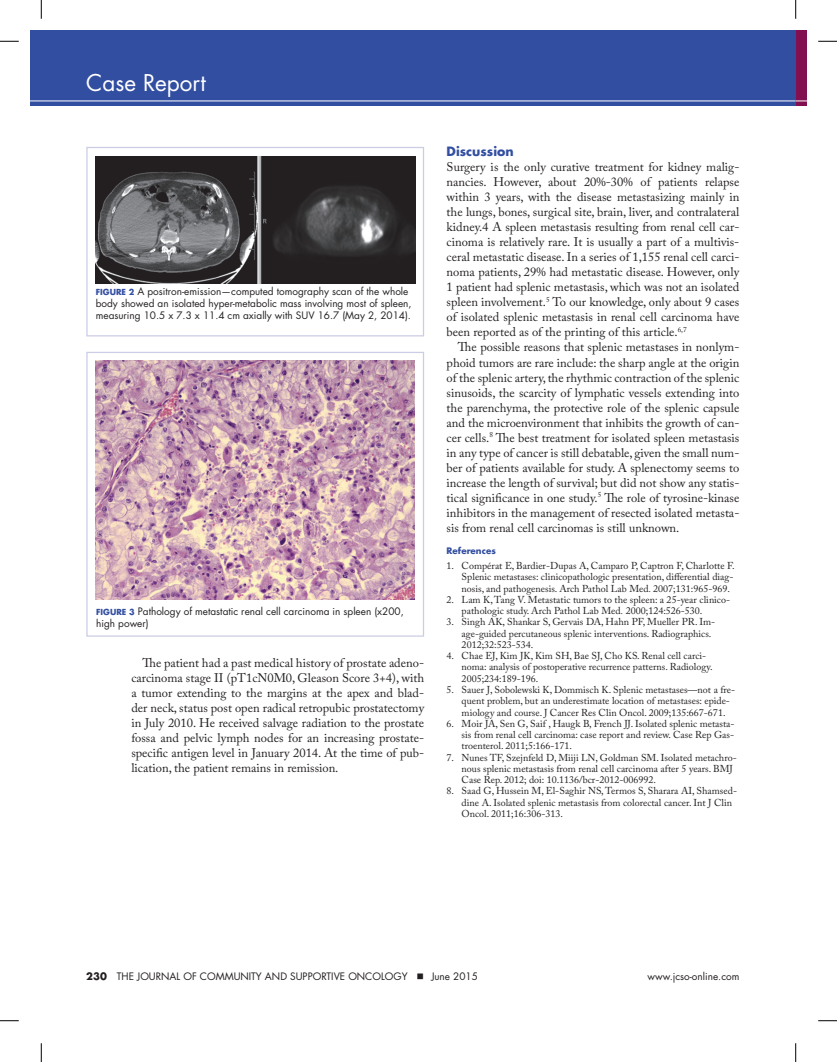
<style>
.page{position:relative;width:837px;height:1062px;background:#fff}
.page>*{position:absolute;margin:0;border:0;box-sizing:border-box;transform-origin:0 0}
.t1{font:22.5px "Futura Std";color:#fff}
.t2{font:12.5px/15px "Adobe Caslon Pro";color:#231f20;text-align:justify}
.t3{font:700 12.5px "Futura Std";color:#324ea1}
.t4{font:10px/11.2px "Adobe Caslon Pro";color:#231f20}
.t5{font:10px/11.9px "Futura Std";color:#231f20}
.t6{font:700 8.75px "Futura Std";color:#324ea1}
.s1{font-weight:700;font-size:8.12px;color:#324ea1}
.s2{font-style:italic}
.s3{font-weight:700}
</style>
<div class="page">
<div style="left:795px;top:30px;width:11px;height:75px;background:#821050"></div>
<div style="left:30px;top:30px;width:765px;height:75px;background:#324ea1"></div>
<hr style="left:30px;top:100px;width:765px;height:1px;background:#fff">
<img style="left:95px;top:360px;width:319px;height:239px">
<div style="left:86px;top:352px;width:338px;height:284px;border:1px solid #cbcce6"></div>
<img style="left:96px;top:156px;width:319px;height:127px">
<div style="left:86px;top:147px;width:338px;height:189px;border:1px solid #cbcce6"></div>
<svg style="left:0;top:40px;width:19px;height:2px"></svg>
<svg style="left:818px;top:40px;width:18px;height:2px"></svg>
<svg style="left:0;top:1020px;width:19px;height:1px"></svg>
<svg style="left:818px;top:1020px;width:18px;height:1px"></svg>
<svg style="left:40px;top:0;width:2px;height:19px"></svg>
<svg style="left:40px;top:1043px;width:2px;height:18px"></svg>
<svg style="left:795px;top:0;width:1px;height:19px"></svg>
<svg style="left:795px;top:1043px;width:1px;height:18px"></svg>
<h1 class="t1" style="left:86px;top:68px;width:121px">Case Report</h1>
<p class="t5" style="left:96px;top:285px;width:317px"><span class="s1">FIGURE 2</span> A positron-emission—computed tomography scan of the whole body showed an isolated hyper-metabolic mass involving most of spleen, measuring 10.5 x 7.3 x 11.4 cm axially with SUV 16.7 (May 2, 2014).</p>
<p class="t5" style="left:96px;top:605px;width:309px"><span class="s1">FIGURE 3</span> Pathology of metastatic renal cell carcinoma in spleen (x200, high power)</p>
<p class="t2" style="left:131px;top:654px;width:294px;text-indent:11px">The patient had a past medical history of prostate adeno&shy;carcinoma stage II (pT1cN0M0, Gleason Score 3+4), with a tumor extending to the margins at the apex and blad&shy;der neck, status post open radical retropubic prostatectomy in July 2010. He received salvage radiation to the prostate fossa and pelvic lymph nodes for an increasing prostate&shy;specific antigen level in January 2014. At the time of pub&shy;lication, the patient remains in remission.</p>
<p class="t3" style="left:446px;top:143px;width:68px">Discussion</p>
<p class="t2" style="left:446px;top:159px;width:294px">Surgery is the only curative treatment for kidney malig&shy;nancies. However, about 20%-30% of patients relapse within 3 years, with the disease metastasizing mainly in the lungs, bones, surgical site, brain, liver, and contralateral kidney.4 A spleen metastasis resulting from renal cell car&shy;cinoma is relatively rare. It is usually a part of a multivis&shy;ceral metastatic disease. In a series of 1,155 renal cell carci&shy;noma patients, 29% had metastatic disease. However, only 1 patient had splenic metastasis, which was not an isolated spleen involvement.<sup>5</sup> To our knowledge, only about 9 cases of isolated splenic metastasis in renal cell carcinoma have been reported as of the printing of this article.<sup>6,7</sup></p>
<p class="t2" style="left:446px;top:339px;width:294px;text-indent:11px">The possible reasons that splenic metastases in nonlym&shy;phoid tumors are rare include: the sharp angle at the origin of the splenic artery, the rhythmic contraction of the splenic sinusoids, the scarcity of lymphatic vessels extending into the parenchyma, the protective role of the splenic capsule and the microenvironment that inhibits the growth of can&shy;cer cells.<sup>8</sup> The best treatment for isolated spleen metastasis in any type of cancer is still debatable, given the small num&shy;ber of patients available for study. A splenectomy seems to increase the length of survival; but did not show any statis&shy;tical significance in one study.<sup>5</sup> The role of tyrosine-kinase inhibitors in the management of resected isolated metasta&shy;sis from renal cell carcinomas is still unknown.</p>
<p class="t6" style="left:446px;top:545px;width:51px">References</p>
<p class="t4" style="left:461px;top:560px;width:274px;text-indent:-15px">1. Compérat E, Bardier-Dupas A, Camparo P, Captron F, Charlotte F.<br>Splenic metastases: clinicopathologic presentation, differential diag&shy;nosis, and pathogenesis. Arch Pathol Lab Med<span class="s2">.</span> 2007;131:965-969.</p>
<p class="t4" style="left:461px;top:593px;width:270px;text-indent:-15px">2. Lam K, Tang V. Metastatic tumors to the spleen: a 25-year clinico&shy;pathologic study. Arch Pathol Lab Med<span class="s2">.</span> 2000;124:526-530.</p>
<p class="t4" style="left:461px;top:616px;width:255px;text-indent:-15px">3. Singh AK, Shankar S, Gervais DA, Hahn PF, Mueller PR. Im&shy;age-guided percutaneous splenic interventions. Radiographics.<br>2012;32:523-534.</p>
<p class="t4" style="left:461px;top:650px;width:252px;text-indent:-15px">4. Chae EJ, Kim JK, Kim SH, Bae SJ, Cho KS. Renal cell carci&shy;noma: analysis of postoperative recurrence patterns. Radiology.<br>2005;234:189-196.</p>
<p class="t4" style="left:461px;top:683px;width:275px;text-indent:-15px">5. Sauer J, Sobolewski K, Dommisch K. Splenic metastases—not a fre&shy;quent problem, but an underestimate location of metastases: epide&shy;miology and course. J Cancer Res Clin Oncol. 2009;135:667-671.</p>
<p class="t4" style="left:461px;top:717px;width:274px;text-align:justify;text-indent:-15px">6. Moir JA, Sen G, Saif , Haugk B, French JJ. Isolated splenic metasta&shy;sis from renal cell carcinoma: case report and review. Case Rep Gas&shy;troenterol. 2011;5:166-171.</p>
<p class="t4" style="left:461px;top:751px;width:276px;text-indent:-15px">7. Nunes TF, Szejnfeld D, Miiji LN, Goldman SM. Isolated metachro&shy;nous splenic metastasis from renal cell carcinoma after 5 years. BMJ<br>Case Rep. 2012; doi: 10.1136/bcr-2012-006992.</p>
<p class="t4" style="left:461px;top:785px;width:277px;text-indent:-15px">8. Saad G, Hussein M, El-Saghir NS, Termos S, Sharara AI, Shamsed&shy;dine A. Isolated splenic metastasis from colorectal cancer. Int J Clin<br>Oncol. 2011;16:306-313.</p>
<p class="t5" style="left:86px;top:970px;width:323px"><span class="s3">230</span> THE JOURNAL OF COMMUNITY AND SUPPORTIVE ONCOLOGY</p>
<p class="t5" style="left:431px;top:970px;width:48px">June 2015</p>
<p class="t5" style="left:647px;top:970px;width:93px">www.jcso-online.com</p>
</div>
